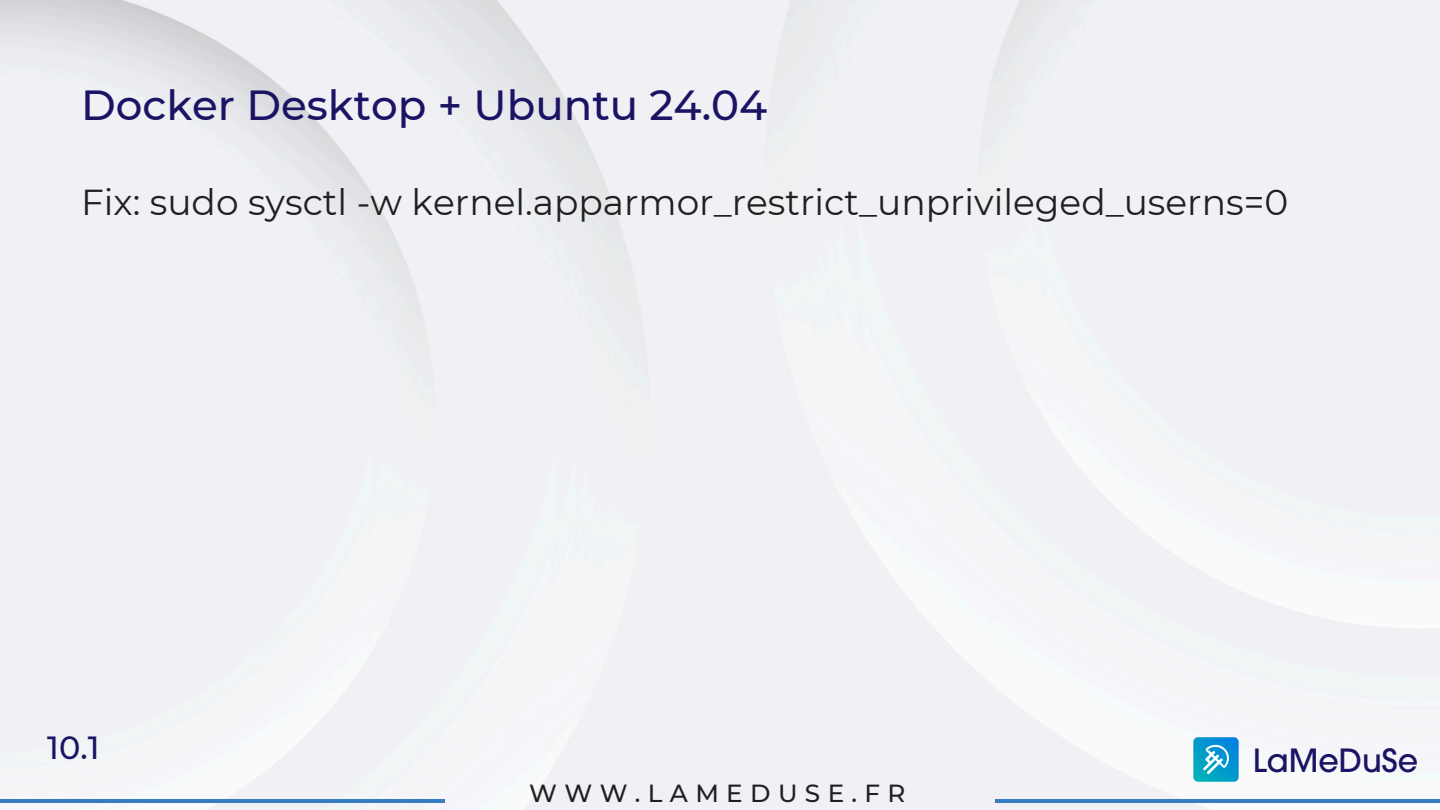
<style>
.page{position:relative;width:1440px;height:810px;background:#fff}
.page>*{position:absolute;margin:0;border:0;box-sizing:border-box;transform-origin:0 0}
.t1{font:500 42px "Montserrat";color:#1b1464}
.t2{font:36px "Montserrat";color:#211f20}
.t3{font:500 32px "Montserrat";color:#1b1464}
.t4{font:500 31.8px "ITC Avant Garde Std";color:#1b1464}
.t5{font:500 24.7px "Montserrat";letter-spacing:.3em;color:#211f20}
</style>
<div class="page">
<hr style="left:0;top:799px;width:445px;height:4px;background:#387cc0">
<hr style="left:995px;top:799px;width:445px;height:4px;background:#387cc0">
<img style="left:1186px;top:729px;width:61px;height:61px">
<p class="t1" style="left:81px;top:80px;width:688px">Docker Desktop + Ubuntu 24.04</p>
<h3 class="t2" style="left:81px;top:180px;width:1209px">Fix: sudo sysctl -w kernel.apparmor_restrict_unprivileged_userns=0</h3>
<p class="t3" style="left:47px;top:728px;width:54px">10.1</p>
<h1 class="t5" style="left:529px;top:778px;width:378px">WWW.LAMEDUSE.FR</h1>
<h3 class="t4" style="left:1253px;top:748px;width:167px">LaMeDuSe</h3>
</div>
